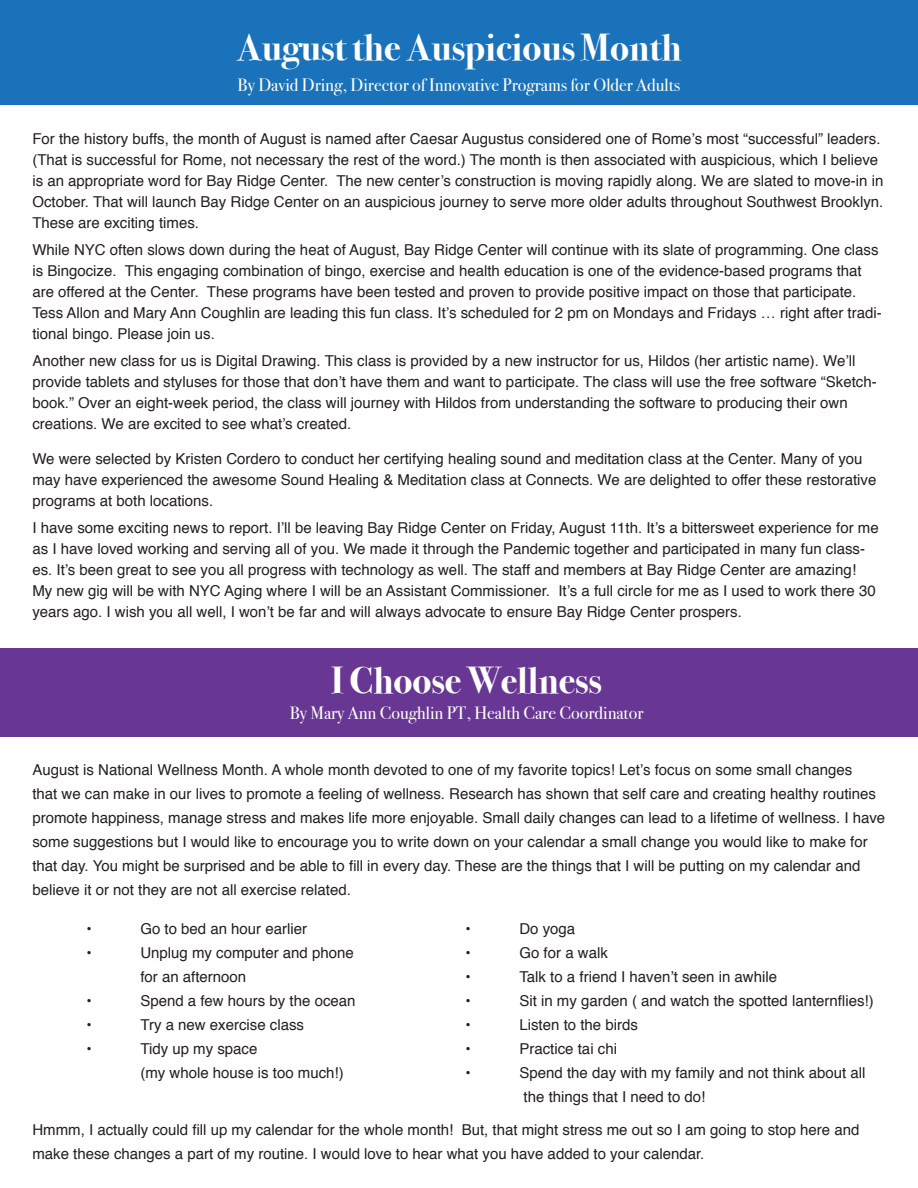
<style>
.page{position:relative;width:918px;height:1188px;background:#fff}
.page>*{position:absolute;margin:0;border:0;box-sizing:border-box;transform-origin:0 0}
.t1{font:700 37.5px "Bodoni Svty Two ITCTT";color:#fff}
.t2{font:18px "Bodoni Svty Two ITCTT";color:#fff}
.t3{font:15px/21px "Helvetica";color:#231f20}
</style>
<div class="page">
<div style="left:0;top:648px;width:918px;height:89px;background:#683793"></div>
<div style="left:0;top:0;width:918px;height:105px;background:#1a72ba"></div>
<p class="t1" style="left:236px;top:16px;width:447px">August the Auspicious Month</p>
<p class="t2" style="left:238px;top:70px;width:444px">By David Dring, Director of Innovative Programs for Older Adults</p>
<p class="t3" style="left:32px;top:129px;width:853px">For the history buffs, the month of August is named after Caesar Augustus considered one of Rome’s most “successful” leaders. (That is successful for Rome, not necessary the rest of the word.) The month is then associated with auspicious, which I believe is an appropriate word for Bay Ridge Center. The new center’s construction is moving rapidly along. We are slated to move-in in October. That will launch Bay Ridge Center on an auspicious journey to serve more older adults throughout Southwest Brooklyn.<br>These are exciting times.</p>
<p class="t3" style="left:32px;top:240px;width:851px">While NYC often slows down during the heat of August, Bay Ridge Center will continue with its slate of programming. One class is Bingocize. This engaging combination of bingo, exercise and health education is one of the evidence-based programs that are offered at the Center. These programs have been tested and proven to provide positive impact on those that participate.<br>Tess Allon and Mary Ann Coughlin are leading this fun class. It’s scheduled for 2 pm on Mondays and Fridays … right after tradi&shy;tional bingo. Please join us.</p>
<p class="t3" style="left:32px;top:351px;width:846px">Another new class for us is Digital Drawing. This class is provided by a new instructor for us, Hildos (her artistic name). We’ll provide tablets and styluses for those that don’t have them and want to participate. The class will use the free software “Sketch&shy;book.” Over an eight-week period, the class will journey with Hildos from understanding the software to producing their own creations. We are excited to see what’s created.</p>
<p class="t3" style="left:32px;top:448px;width:846px">We were selected by Kristen Cordero to conduct her certifying healing sound and meditation class at the Center. Many of you may have experienced the awesome Sound Healing &amp; Meditation class at Connects. We are delighted to offer these restorative programs at both locations.</p>
<p class="t3" style="left:32px;top:517px;width:848px">I have some exciting news to report. I’ll be leaving Bay Ridge Center on Friday, August 11th. It’s a bittersweet experience for me as I have loved working and serving all of you. We made it through the Pandemic together and participated in many fun class&shy;es. It’s been great to see you all progress with technology as well. The staff and members at Bay Ridge Center are amazing!<br>My new gig will be with NYC Aging where I will be an Assistant Commissioner. It’s a full circle for me as I used to work there 30 years ago. I wish you all well, I won’t be far and will always advocate to ensure Bay Ridge Center prospers.</p>
<p class="t1" style="left:331px;top:650px;width:272px">I Choose Wellness</p>
<p class="t2" style="left:290px;top:698px;width:355px">By Mary Ann Coughlin PT, Health Care Coordinator</p>
<p class="t3" style="left:32px;top:758px;width:854px;line-height:24px">August is National Wellness Month. A whole month devoted to one of my favorite topics! Let’s focus on some small changes<br>that we can make in our lives to promote a feeling of wellness. Research has shown that self care and creating healthy routines promote happiness, manage stress and makes life more enjoyable. Small daily changes can lead to a lifetime of wellness. I have some suggestions but I would like to encourage you to write down on your calendar a small change you would like to make for that day. You might be surprised and be able to fill in every day. These are the things that I will be putting on my calendar and believe it or not they are not all exercise related.</p>
<p class="t3" style="left:86px;top:919px;width:7px">•</p>
<p class="t3" style="left:140px;top:919px;width:168px">Go to bed an hour earlier</p>
<p class="t3" style="left:86px;top:943px;width:7px">•</p>
<p class="t3" style="left:140px;top:941px;width:215px;line-height:24px">Unplug my computer and phone for an afternoon</p>
<p class="t3" style="left:86px;top:991px;width:7px">•</p>
<p class="t3" style="left:140px;top:991px;width:217px">Spend a few hours by the ocean</p>
<p class="t3" style="left:86px;top:1015px;width:7px">•</p>
<p class="t3" style="left:140px;top:1015px;width:165px">Try a new exercise class</p>
<p class="t3" style="left:86px;top:1039px;width:7px">•</p>
<p class="t3" style="left:140px;top:1037px;width:205px;line-height:24px">Tidy up my space<br>(my whole house is too much!)</p>
<p class="t3" style="left:465px;top:919px;width:7px">•</p>
<p class="t3" style="left:519px;top:919px;width:57px">Do yoga</p>
<p class="t3" style="left:465px;top:943px;width:7px">•</p>
<p class="t3" style="left:519px;top:943px;width:90px">Go for a walk</p>
<p class="t3" style="left:465px;top:967px;width:7px">•</p>
<p class="t3" style="left:519px;top:967px;width:259px">Talk to a friend I haven’t seen in awhile</p>
<p class="t3" style="left:465px;top:991px;width:7px">•</p>
<p class="t3" style="left:519px;top:991px;width:356px">Sit in my garden ( and watch the spotted lanternflies!)</p>
<p class="t3" style="left:465px;top:1015px;width:7px">•</p>
<p class="t3" style="left:519px;top:1015px;width:120px">Listen to the birds</p>
<p class="t3" style="left:465px;top:1039px;width:7px">•</p>
<p class="t3" style="left:519px;top:1039px;width:99px">Practice tai chi</p>
<p class="t3" style="left:465px;top:1063px;width:7px">•</p>
<p class="t3" style="left:519px;top:1061px;width:348px;line-height:24px">Spend the day with my family and not think about all the things that I need to do!</p>
<p class="t3" style="left:32px;top:1118px;width:829px;line-height:24px">Hmmm, I actually could fill up my calendar for the whole month! But, that might stress me out so I am going to stop here and make these changes a part of my routine. I would love to hear what you have added to your calendar.</p>
</div>
